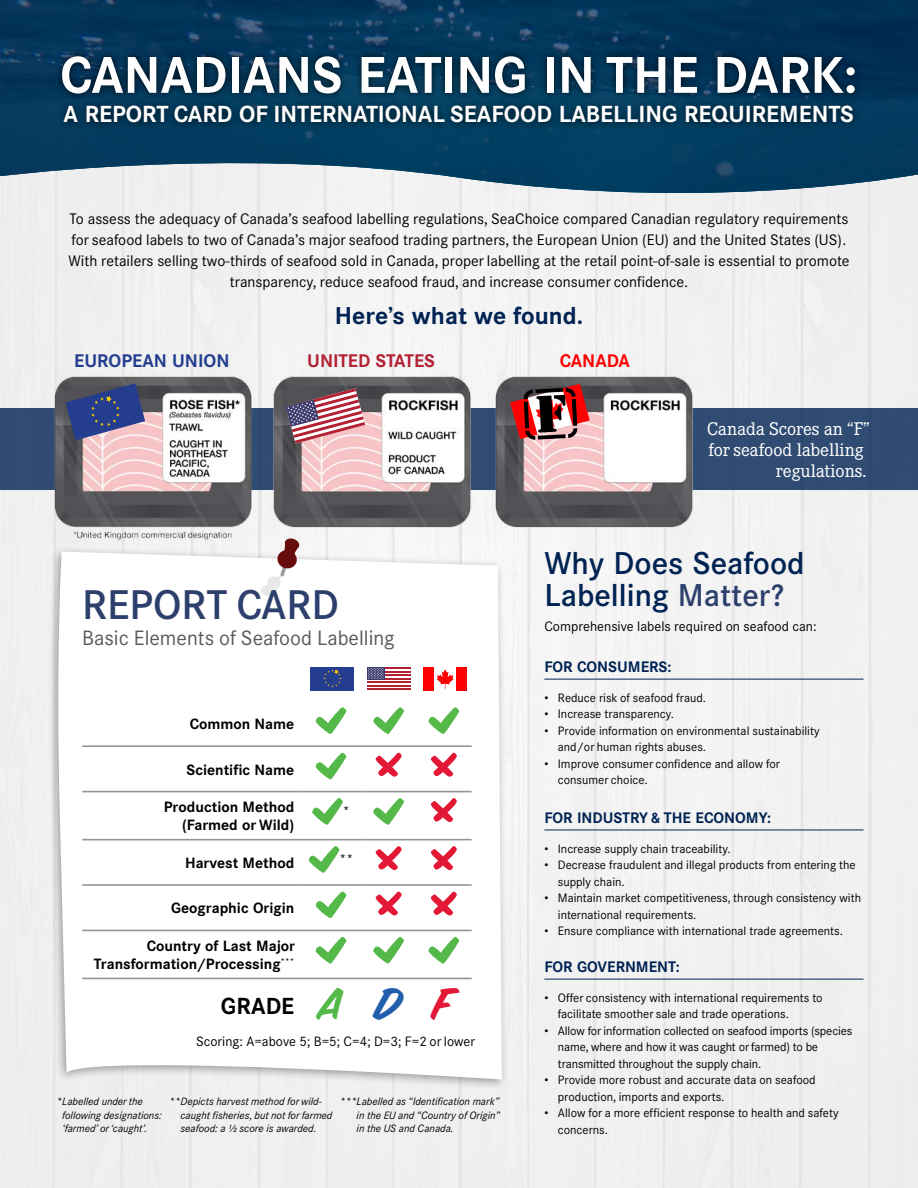
<style>
.page{position:relative;width:918px;height:1188px;background:#f1f1f1}
.page>*{position:absolute;margin:0;border:0;box-sizing:border-box;transform-origin:0 0}
.t1{font:700 50.7px "Corporate SBQ";color:#fff}
.t2{font:500 40.8px "Corporate SBQ";color:#2d3f6c}
.t3{font:500 31.05px/32.8px "Corporate SBQ";color:#002353}
.t4{font:700 24px "Corporate SBQ";color:#002353}
.t5{font:700 22.95px "Corporate SBQ";color:#fff}
.t6{font:700 22.8px "Corporate SBQ";color:#000}
.t7{font:20.4px "Corporate SBQ";color:#58595b}
.t8{font:18px "Corporate EBQ";color:#fff}
.t9{font:700 18px "Corporate SBQ";color:#243d8f}
.t10{font:700 18px "Corporate SBQ";color:#b32133}
.t11{font:700 18px "Corporate SBQ";color:#f00}
.t12{font:15px/21px "Corporate SBQ";color:#000;text-align:center}
.t13{font:700 15px "Corporate SBQ";color:#002353}
.t14{font:700 14.7px/18px "Corporate SBQ";color:#000;text-align:right}
.t15{font:13.5px "Corporate SBQ";color:#000}
.t16{font:13.35px "Corporate SBQ";color:#000}
.t17{font:13.05px "Corporate SBQ";color:#000}
.t18{font:12px/16.5px "Corporate SBQ";color:#000}
.t19{font:italic 10.5px/13.5px "Corporate SBQ";color:#000}
.s1{font-family:"Sign Painter House Brush";font-weight:400;font-size:49.05px;color:#54b948}
.s2{font-family:"Sign Painter House Brush";font-weight:400;font-size:49.05px;color:#215eac}
.s3{font-family:"Sign Painter House Brush";font-weight:400;font-size:49.05px;color:#e31837}
.s4{color:#2d3f6c}
</style>
<div class="page">
<svg style="left:0;top:0;width:918px;height:203px;fill:#023b5f"></svg>
<div style="left:0;top:408px;width:918px;height:82px;background:#304c72"></div>
<div style="left:54px;top:48px;width:809px;height:82px;background:#000;opacity:.75"></div>
<div style="left:48px;top:545px;width:460px;height:545px;background:#000;opacity:.35"></div>
<div style="left:56px;top:552px;width:446px;height:528px;background:#fff"></div>
<hr style="left:82px;top:745px;width:219px;height:2px;background:#939598">
<hr style="left:301px;top:745px;width:60px;height:2px;background:#939598">
<hr style="left:361px;top:745px;width:55px;height:2px;background:#939598">
<hr style="left:416px;top:745px;width:56px;height:2px;background:#939598">
<hr style="left:82px;top:791px;width:219px;height:1px;background:#939598">
<hr style="left:301px;top:791px;width:60px;height:1px;background:#939598">
<hr style="left:361px;top:791px;width:55px;height:1px;background:#939598">
<hr style="left:416px;top:791px;width:56px;height:1px;background:#939598">
<hr style="left:82px;top:839px;width:219px;height:1px;background:#939598">
<hr style="left:301px;top:839px;width:60px;height:1px;background:#939598">
<hr style="left:361px;top:839px;width:55px;height:1px;background:#939598">
<hr style="left:416px;top:839px;width:56px;height:1px;background:#939598">
<hr style="left:82px;top:884px;width:219px;height:2px;background:#939598">
<hr style="left:301px;top:884px;width:60px;height:2px;background:#939598">
<hr style="left:361px;top:884px;width:55px;height:2px;background:#939598">
<hr style="left:416px;top:884px;width:56px;height:2px;background:#939598">
<hr style="left:82px;top:930px;width:219px;height:1px;background:#939598">
<hr style="left:301px;top:930px;width:60px;height:1px;background:#939598">
<hr style="left:361px;top:930px;width:55px;height:1px;background:#939598">
<hr style="left:416px;top:930px;width:56px;height:1px;background:#939598">
<hr style="left:82px;top:978px;width:219px;height:1px;background:#939598">
<hr style="left:301px;top:978px;width:60px;height:1px;background:#939598">
<hr style="left:361px;top:978px;width:55px;height:1px;background:#939598">
<hr style="left:416px;top:978px;width:56px;height:1px;background:#939598">
<svg style="left:315px;top:707px;width:32px;height:27px"></svg>
<svg style="left:373px;top:707px;width:31px;height:27px"></svg>
<svg style="left:428px;top:707px;width:32px;height:27px"></svg>
<svg style="left:315px;top:753px;width:32px;height:26px"></svg>
<svg style="left:376px;top:752px;width:26px;height:25px"></svg>
<svg style="left:431px;top:752px;width:26px;height:25px"></svg>
<svg style="left:312px;top:798px;width:31px;height:27px"></svg>
<svg style="left:373px;top:798px;width:31px;height:27px"></svg>
<svg style="left:431px;top:798px;width:26px;height:24px"></svg>
<svg style="left:309px;top:846px;width:31px;height:27px"></svg>
<svg style="left:376px;top:846px;width:26px;height:24px"></svg>
<svg style="left:431px;top:846px;width:26px;height:24px"></svg>
<svg style="left:315px;top:891px;width:32px;height:27px"></svg>
<svg style="left:376px;top:891px;width:26px;height:25px"></svg>
<svg style="left:431px;top:891px;width:26px;height:25px"></svg>
<svg style="left:315px;top:937px;width:32px;height:27px"></svg>
<svg style="left:373px;top:937px;width:31px;height:27px"></svg>
<svg style="left:428px;top:937px;width:32px;height:27px"></svg>
<div style="left:311px;top:667px;width:43px;height:23px;background:#243d8f"></div>
<svg style="left:324px;top:670px;width:17px;height:17px"></svg>
<div style="left:423px;top:667px;width:44px;height:23px;background:#f00"></div>
<div style="left:434px;top:667px;width:22px;height:23px;background:#fff"></div>
<svg style="left:437px;top:669px;width:17px;height:20px"></svg>
<div style="left:367px;top:667px;width:44px;height:23px;background:#fff"></div>
<hr style="left:367px;top:667px;width:44px;height:2px;background:#b32133">
<hr style="left:367px;top:671px;width:44px;height:1px;background:#b32133">
<hr style="left:367px;top:674px;width:44px;height:2px;background:#b32133">
<hr style="left:367px;top:678px;width:44px;height:2px;background:#b32133">
<hr style="left:367px;top:681px;width:44px;height:2px;background:#b32133">
<hr style="left:367px;top:685px;width:44px;height:2px;background:#b32133">
<hr style="left:367px;top:688px;width:44px;height:2px;background:#b32133">
<div style="left:367px;top:667px;width:17px;height:12px;background:#3d3b6e"></div>
<svg style="left:368px;top:668px;width:16px;height:11px"></svg>
<svg style="left:261px;top:538px;width:39px;height:58px"></svg>
<hr style="left:544px;top:679px;width:320px;height:1px;background:#002353">
<hr style="left:544px;top:830px;width:320px;height:1px;background:#002353">
<hr style="left:544px;top:979px;width:320px;height:1px;background:#002353">
<img style="left:54px;top:372px;width:208px;height:171px">
<svg style="left:66px;top:383px;width:79px;height:57px"></svg>
<img style="left:261px;top:372px;width:210px;height:166px">
<svg style="left:286px;top:388px;width:79px;height:56px"></svg>
<img style="left:495px;top:372px;width:198px;height:166px">
<svg style="left:510px;top:384px;width:80px;height:56px"></svg>
<h1 class="t1" style="left:60px;top:44px;width:799px">CANADIANS EATING IN THE DARK:</h1>
<h3 class="t5" style="left:64px;top:100px;width:792px">A REPORT CARD OF INTERNATIONAL SEAFOOD LABELLING REQUIREMENTS</h3>
<p class="t12" style="left:69px;top:208px;width:782px">To assess the adequacy of Canada’s seafood labelling regulations, SeaChoice compared Canadian regulatory requirements for seafood labels to two of Canada’s major seafood trading partners, the European Union (EU) and the United States (US).<br>With retailers selling two-thirds of seafood sold in Canada, proper labelling at the retail point-of-sale is essential to promote transparency, reduce seafood fraud, and increase consumer confidence.</p>
<h3 class="t4" style="left:335px;top:301px;width:250px">Here’s what we found.</h3>
<h3 class="t9" style="left:74px;top:349px;width:157px">EUROPEAN UNION</h3>
<h3 class="t10" style="left:307px;top:349px;width:129px">UNITED STATES</h3>
<h3 class="t11" style="left:560px;top:349px;width:72px">CANADA</h3>
<h3 class="t8" style="left:707px;top:418px;width:164px">Canada Scores an “F”</h3>
<h3 class="t8" style="left:708px;top:439px;width:157px">for seafood labelling</h3>
<h3 class="t8" style="left:776px;top:460px;width:92px">regulations.</h3>
<h2 class="t2" style="left:82px;top:581px;width:258px">REPORT CARD</h2>
<h3 class="t7" style="left:82px;top:626px;width:314px">Basic Elements of Seafood Labelling</h3>
<p class="t14" style="left:190px;top:715px;width:106px">Common Name</p>
<p class="t14" style="left:187px;top:761px;width:109px">Scientific Name</p>
<p class="t14" style="left:164px;top:798px;width:132px">Production Method (Farmed or Wild)</p>
<p class="t17" style="left:343px;top:803px;width:8px">*</p>
<p class="t14" style="left:185px;top:854px;width:111px">Harvest Method</p>
<p class="t17" style="left:339px;top:851px;width:15px">**</p>
<p class="t14" style="left:171px;top:899px;width:124px">Geographic Origin</p>
<p class="t14" style="left:94px;top:937px;width:203px">Country of Last Major<br>Transformation/Processing<sup>***</sup></p>
<h3 class="t6" style="left:221px;top:992px;width:235px">GRADE <span class="s1">A</span> <span class="s2">D</span> <span class="s3">F</span></h3>
<p class="t16" style="left:196px;top:1033px;width:281px">Scoring: A=above 5; B=5; C=4; D=3; F=2 or lower</p>
<p class="t19" style="left:62px;top:1095px;width:101px;text-indent:-6px">*Labelled under the following designations: ‘farmed’ or ‘caught’.</p>
<p class="t19" style="left:180px;top:1095px;width:153px;text-indent:-11px">**Depicts harvest method for wild&shy;caught fisheries, but not for farmed seafood: a ½ score is awarded.</p>
<p class="t19" style="left:357px;top:1095px;width:145px;text-align:justify;text-indent:-17px">***Labelled as “Identification mark” in the EU and “Country of Origin” in the US and Canada.</p>
<h3 class="t3" style="left:544px;top:547px;width:262px">Why Does Seafood<br>Labelling <span class="s4">Matter?</span></h3>
<p class="t15" style="left:544px;top:618px;width:274px">Comprehensive labels required on seafood can:</p>
<p class="t13" style="left:544px;top:658px;width:129px">FOR CONSUMERS:</p>
<p class="t18" style="left:544px;top:690px;width:163px">• Reduce risk of seafood fraud.</p>
<p class="t18" style="left:544px;top:706px;width:131px">• Increase transparency.</p>
<p class="t18" style="left:558px;top:723px;width:263px;text-indent:-14px">• Provide information on environmental sustainability and/or human rights abuses.</p>
<p class="t18" style="left:558px;top:756px;width:224px;text-indent:-14px">• Improve consumer confidence and allow for consumer choice.</p>
<p class="t13" style="left:544px;top:808px;width:228px">FOR INDUSTRY &amp; THE ECONOMY:</p>
<p class="t18" style="left:544px;top:841px;width:188px">• Increase supply chain traceability.</p>
<p class="t18" style="left:558px;top:857px;width:299px;text-indent:-14px">• Decrease fraudulent and illegal products from entering the supply chain.</p>
<p class="t18" style="left:558px;top:890px;width:305px;text-indent:-14px">• Maintain market competitiveness, through consistency with international requirements.</p>
<p class="t18" style="left:544px;top:923px;width:300px">• Ensure compliance with international trade agreements.</p>
<p class="t13" style="left:544px;top:958px;width:137px">FOR GOVERNMENT:</p>
<p class="t18" style="left:558px;top:990px;width:266px;text-indent:-14px">• Offer consistency with international requirements to facilitate smoother sale and trade operations.</p>
<p class="t18" style="left:558px;top:1023px;width:296px;text-indent:-14px">• Allow for information collected on seafood imports (species name, where and how it was caught or farmed) to be transmitted throughout the supply chain.</p>
<p class="t18" style="left:558px;top:1072px;width:259px;text-indent:-14px">• Provide more robust and accurate data on seafood production, imports and exports.</p>
<p class="t18" style="left:558px;top:1105px;width:282px;text-indent:-14px">• Allow for a more efficient response to health and safety concerns.</p>
</div>
